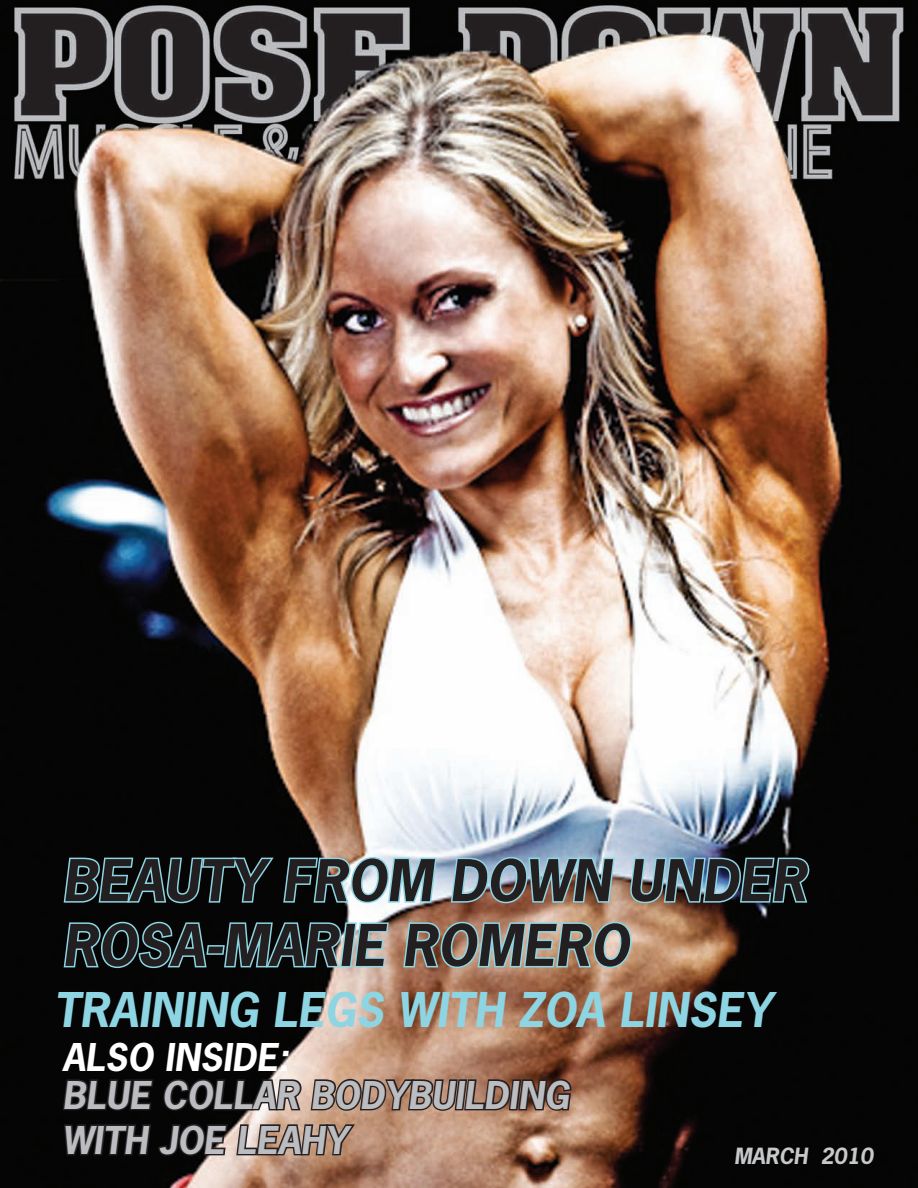
<style>
.page{position:relative;width:918px;height:1188px;background:#fff}
.page>*{position:absolute;margin:0;border:0;box-sizing:border-box;transform-origin:0 0}
.t1{font:italic 700 54px/64.8px "News Gothic Std";color:#231f20}
.t2{font:italic 700 45px "News Gothic Std";color:#8ed5e3}
.t3{font:italic 700 36px/45px "News Gothic Std";color:#bcbdc0}
.t4{font:italic 700 36px "News Gothic Std";color:#fff}
.t5{font:italic 700 21px "News Gothic Std";color:#c7c8ca}
</style>
<div class="page">
<img style="left:0;top:0;width:918px;height:1188px">
<svg style="left:62px;top:855px;width:213px;height:50px;background:#2f464a"></svg>
<img style="left:282px;top:855px;width:156px;height:50px">
<img style="left:449px;top:855px;width:167px;height:50px">
<img style="left:629px;top:856px;width:182px;height:49px">
<svg style="left:62px;top:920px;width:328px;height:50px;background:#475e61"></svg>
<svg style="left:402px;top:920px;width:233px;height:50px;background:#aca89b"></svg>
<svg style="left:61px;top:1037px;width:512px;height:151px;background:#6e574a"></svg>
<p class="t1" style="left:62px;top:849px;width:746px">BEAUTY FROM DOWN UNDER<br>ROSA-MARIE ROMERO</p>
<p class="t2" style="left:54px;top:980px;width:720px">TRAINING LEGS WITH ZOA LINSEY</p>
<p class="t4" style="left:62px;top:1034px;width:228px">ALSO INSIDE:</p>
<p class="t3" style="left:62px;top:1073px;width:508px">BLUE COLLAR BODYBUILDING<br>WITH JOE LEAHY</p>
<p class="t5" style="left:734px;top:1142px;width:141px">MARCH 2010</p>
</div>
